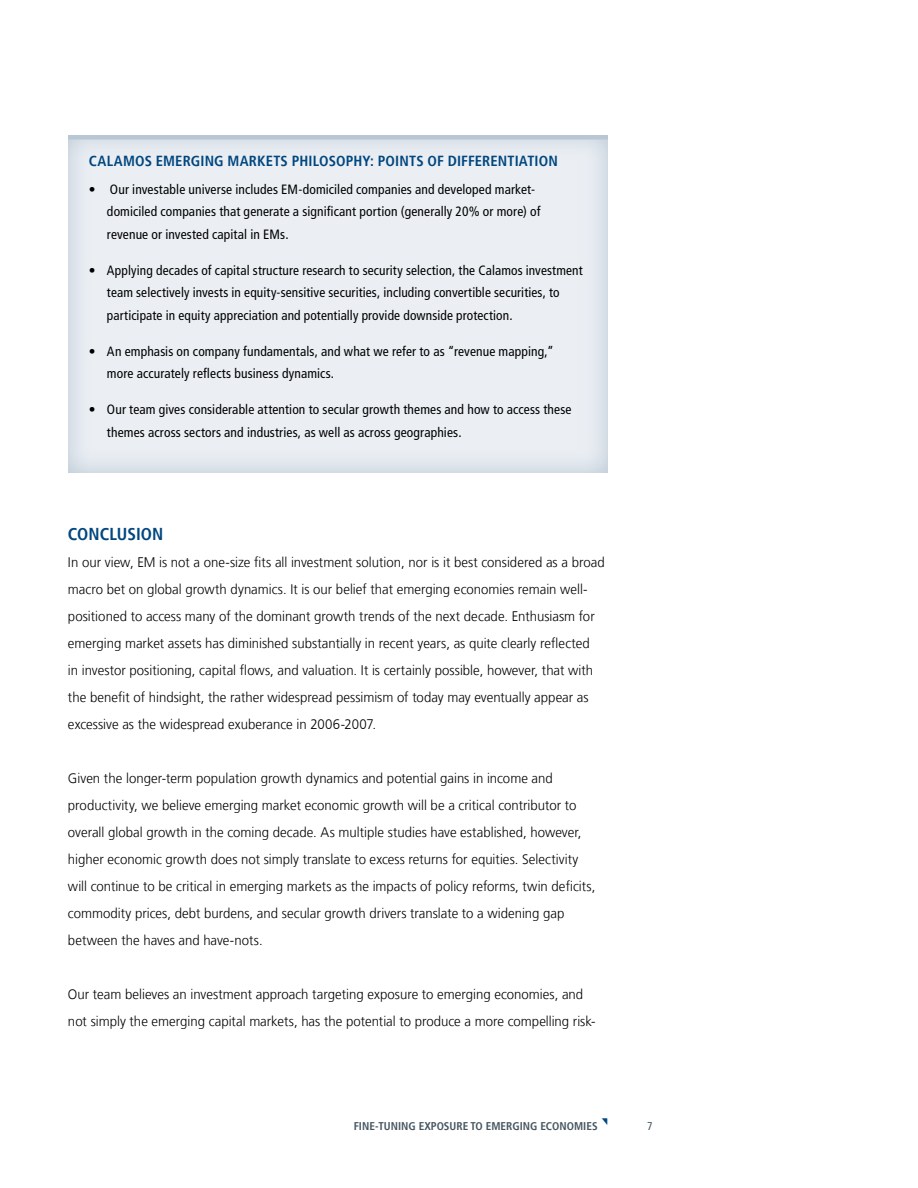
<style>
.page{position:relative;width:918px;height:1188px;background:#fff}
.page>*{position:absolute;margin:0;border:0;box-sizing:border-box;transform-origin:0 0}
.Body{font:700 condensed 17.25px "Frutiger LT";color:#00467f}
.Sidebar__Subhead_541{font:700 condensed 14.7px "Frutiger LT";letter-spacing:.01em;color:#00467f}
.Body-2{font:300 13.8px/27px "Frutiger LT";color:#000;scale:.95 1}
.TOC__Section_text{font:condensed 13.5px/22.5px "Frutiger LT";letter-spacing:.01em;color:#000}
.t1{font:700 condensed 11.25px "Frutiger LT";color:#455560}
.t2{font:condensed 11.25px "Frutiger LT";color:#455560}
</style>
<div class="page">
<svg style="left:68px;top:140px;width:540px;height:333px;background:#e9edf2"></svg>
<div style="left:68px;top:135px;width:540px;height:5px;background:#b9c7d4"></div>
<p class="Sidebar__Subhead_541" style="left:89px;top:152px;width:470px">CALAMOS EMERGING MARKETS PHILOSOPHY: POINTS OF DIFFERENTIATION</p>
<p class="TOC__Section_text" style="left:107px;top:178px;width:435px;text-indent:-18px">• Our investable universe includes EM-domiciled companies and developed market&shy;domiciled companies that generate a significant portion (generally 20% or more) of revenue or invested capital in EMs.</p>
<p class="TOC__Section_text" style="left:107px;top:259px;width:477px;text-indent:-18px">• Applying decades of capital structure research to security selection, the Calamos investment team selectively invests in equity-sensitive securities, including convertible securities, to participate in equity appreciation and potentially provide downside protection.</p>
<p class="TOC__Section_text" style="left:107px;top:340px;width:448px;text-indent:-18px">• An emphasis on company fundamentals, and what we refer to as “revenue mapping,” more accurately reflects business dynamics.</p>
<p class="TOC__Section_text" style="left:107px;top:398px;width:466px;text-indent:-18px">• Our team gives considerable attention to secular growth themes and how to access these themes across sectors and industries, as well as across geographies.</p>
<p class="Body" style="left:68px;top:524px;width:97px">CONCLUSION</p>
<p class="Body-2" style="left:68px;top:549px;width:567px">In our view, EM is not a one-size fits all investment solution, nor is it best considered as a broad macro bet on global growth dynamics. It is our belief that emerging economies remain well&shy;positioned to access many of the dominant growth trends of the next decade. Enthusiasm for emerging market assets has diminished substantially in recent years, as quite clearly reflected<br>in investor positioning, capital flows, and valuation. It is certainly possible, however, that with the benefit of hindsight, the rather widespread pessimism of today may eventually appear as excessive as the widespread exuberance in 2006-2007.</p>
<p class="Body-2" style="left:68px;top:765px;width:557px">Given the longer-term population growth dynamics and potential gains in income and productivity, we believe emerging market economic growth will be a critical contributor to overall global growth in the coming decade. As multiple studies have established, however, higher economic growth does not simply translate to excess returns for equities. Selectivity will continue to be critical in emerging markets as the impacts of policy reforms, twin deficits, commodity prices, debt burdens, and secular growth drivers translate to a widening gap between the haves and have-nots.</p>
<p class="Body-2" style="left:68px;top:981px;width:557px">Our team believes an investment approach targeting exposure to emerging economies, and not simply the emerging capital markets, has the potential to produce a more compelling risk-</p>
<p class="t1" style="left:354px;top:1120px;width:245px">FINE-TUNING EXPOSURE TO EMERGING ECONOMIES</p>
<p class="t2" style="left:647px;top:1120px;width:7px">7</p>
</div>
